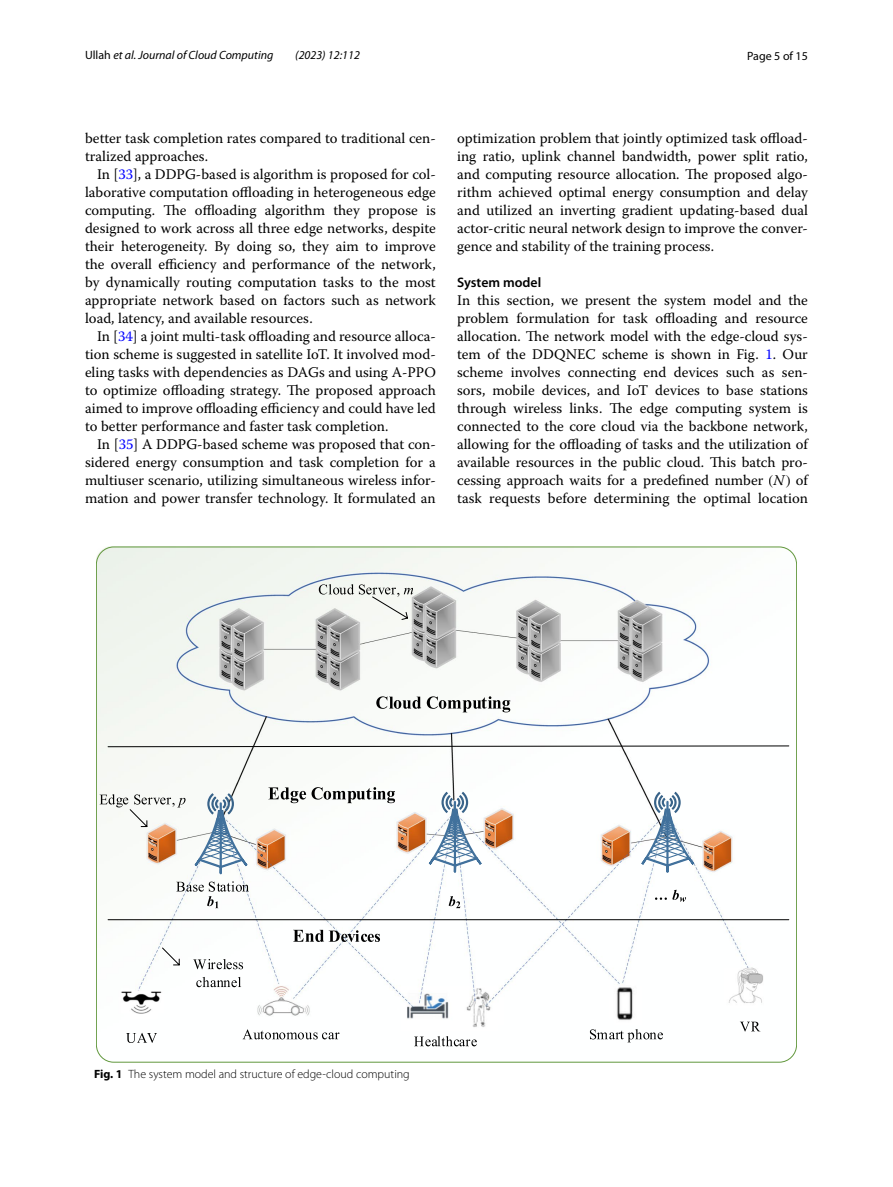
<style>
.page{position:relative;width:893px;height:1187px;background:#fff}
.page>*{position:absolute;margin:0;border:0;box-sizing:border-box;transform-origin:0 0}
.t1{font:14.7px/18px "Warnock Pro";color:#000;text-align:justify}
.t2{font:600 13.8px "Myriad Pro";color:#000}
.t3{font:300 12px "Myriad Pro";color:#000}
.t4{font:italic 12px "Myriad Pro";color:#000}
.t5{font:12px "Myriad Pro";color:#000}
.s1{font-style:normal}
.s2{color:#00f}
.s3{font-family:"MTMI"}
.s4{font-style:italic}
.s5{font-weight:700}
</style>
<div class="page">
<img style="left:96px;top:547px;width:701px;height:515px">
<svg style="left:107px;top:745px;width:683px;height:175px"></svg>
<svg style="left:129px;top:596px;width:279px;height:369px"></svg>
<svg style="left:195px;top:792px;width:52px;height:81px"></svg>
<svg style="left:429px;top:790px;width:53px;height:81px"></svg>
<svg style="left:641px;top:790px;width:53px;height:81px"></svg>
<svg style="left:376px;top:696px;width:45px;height:12px"></svg>
<svg style="left:427px;top:696px;width:83px;height:16px"></svg>
<svg style="left:268px;top:787px;width:38px;height:16px"></svg>
<svg style="left:312px;top:787px;width:83px;height:16px"></svg>
<svg style="left:293px;top:929px;width:87px;height:12px"></svg>
<svg style="left:740px;top:1021px;width:20px;height:10px"></svg>
<svg style="left:414px;top:1035px;width:63px;height:11px"></svg>
<svg style="left:243px;top:1029px;width:96px;height:10px"></svg>
<svg style="left:126px;top:1032px;width:31px;height:10px"></svg>
<svg style="left:590px;top:1028px;width:73px;height:14px"></svg>
<svg style="left:100px;top:794px;width:28px;height:13px"></svg>
<svg style="left:134px;top:794px;width:52px;height:13px"></svg>
<svg style="left:319px;top:584px;width:94px;height:12px"></svg>
<svg style="left:655px;top:889px;width:31px;height:12px"></svg>
<svg style="left:176px;top:881px;width:73px;height:27px"></svg>
<svg style="left:449px;top:896px;width:11px;height:12px"></svg>
<svg style="left:193px;top:958px;width:50px;height:11px"></svg>
<svg style="left:196px;top:976px;width:45px;height:11px"></svg>
<p class="t4" style="left:85px;top:48px;width:190px"><span class="s1">Ullah</span> et al. Journal of Cloud Computing</p>
<p class="t4" style="left:295px;top:48px;width:66px">(2023) 12:112</p>
<p class="t5" style="left:747px;top:48px;width:62px">Page 5 of 15</p>
<p class="t1" style="left:85px;top:128px;width:352px">better task completion rates compared to traditional cen&shy;tralized approaches.</p>
<p class="t1" style="left:85px;top:164px;width:352px;text-indent:12px">In [<span class="s2">33</span>], a DDPG-based is algorithm is proposed for col&shy;laborative computation offloading in heterogeneous edge computing. The offloading algorithm they propose is designed to work across all three edge networks, despite their heterogeneity. By doing so, they aim to improve the overall efficiency and performance of the network, by dynamically routing computation tasks to the most appropriate network based on factors such as network load, latency, and available resources.</p>
<p class="t1" style="left:85px;top:326px;width:352px;text-indent:12px">In [<span class="s2">34</span>] a joint multi-task offloading and resource alloca&shy;tion scheme is suggested in satellite IoT. It involved mod&shy;eling tasks with dependencies as DAGs and using A-PPO to optimize offloading strategy. The proposed approach aimed to improve offloading efficiency and could have led to better performance and faster task completion.</p>
<p class="t1" style="left:85px;top:434px;width:352px;text-indent:12px">In [<span class="s2">35</span>] A DDPG-based scheme was proposed that con&shy;sidered energy consumption and task completion for a multiuser scenario, utilizing simultaneous wireless infor&shy;mation and power transfer technology. It formulated an</p>
<p class="t1" style="left:457px;top:128px;width:352px">optimization problem that jointly optimized task offload&shy;ing ratio, uplink channel bandwidth, power split ratio, and computing resource allocation. The proposed algo&shy;rithm achieved optimal energy consumption and delay and utilized an inverting gradient updating-based dual actor-critic neural network design to improve the conver&shy;gence and stability of the training process.</p>
<p class="t2" style="left:457px;top:273px;width:86px">System model</p>
<p class="t1" style="left:457px;top:290px;width:352px">In this section, we present the system model and the problem formulation for task offloading and resource allocation. The network model with the edge-cloud sys&shy;tem of the DDQNEC scheme is shown in Fig. <span class="s2">1</span>. Our scheme involves connecting end devices such as sen&shy;sors, mobile devices, and IoT devices to base stations through wireless links. The edge computing system is connected to the core cloud via the backbone network, allowing for the offloading of tasks and the utilization of available resources in the public cloud. This batch pro&shy;cessing approach waits for a predefined number <span class="s3">(</span><span class="s4">N</span><span class="s3">)</span> of task requests before determining the optimal location</p>
<p class="t3" style="left:94px;top:1066px;width:317px"><span class="s5">Fig. 1</span> The system model and structure of edge-cloud computing</p>
</div>
